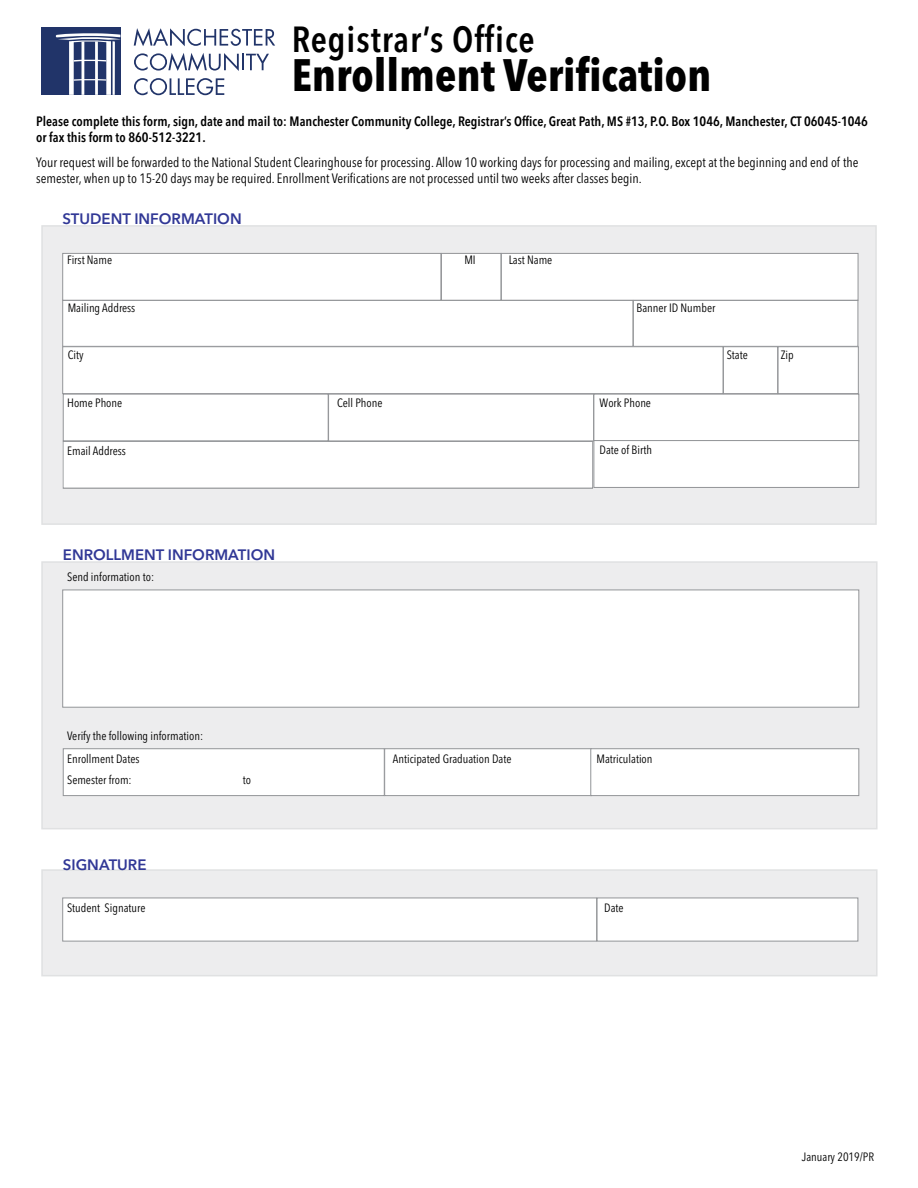
<style>
.page{position:relative;width:918px;height:1188px;background:#fff}
.page>*{position:absolute;margin:0;border:0;box-sizing:border-box;transform-origin:0 0}
.t1{font:700 condensed 45px "Avenir Next LT Pro";color:#000}
.t2{font:600 condensed 36px "Avenir Next LT Pro";letter-spacing:.025em;color:#000}
.t3{font:600 15px "Avenir Next LT Pro";color:#313896}
.t4{font:condensed 13.5px/16.2px "Avenir Next LT Pro";color:#000}
.t5{font:600 condensed 13.5px/16.2px "Avenir Next LT Pro";color:#000}
.t6{font:condensed 12px/21px "Avenir Next LT Pro";color:#000}
</style>
<div class="page">
<div style="left:41px;top:225px;width:836px;height:300px;background:#ededee"></div>
<svg style="left:41px;top:561px;width:837px;height:416px"></svg>
<div style="left:63px;top:394px;width:265px;height:47px;background:#fff;border:1px solid #939598"></div>
<div style="left:63px;top:441px;width:530px;height:47px;background:#fff;border:1px solid #939598"></div>
<div style="left:328px;top:394px;width:266px;height:47px;background:#fff;border:1px solid #939598"></div>
<div style="left:594px;top:394px;width:265px;height:47px;background:#fff;border:1px solid #939598"></div>
<div style="left:501px;top:253px;width:357px;height:47px;background:#fff;border:1px solid #939598"></div>
<div style="left:441px;top:253px;width:60px;height:47px;background:#fff;border:1px solid #939598"></div>
<div style="left:633px;top:300px;width:225px;height:47px;background:#fff;border:1px solid #939598"></div>
<div style="left:63px;top:253px;width:378px;height:47px;background:#fff;border:1px solid #939598"></div>
<div style="left:63px;top:300px;width:570px;height:47px;background:#fff;border:1px solid #939598"></div>
<div style="left:63px;top:347px;width:660px;height:47px;background:#fff;border:1px solid #939598"></div>
<div style="left:778px;top:347px;width:81px;height:47px;background:#fff;border:1px solid #939598"></div>
<div style="left:723px;top:347px;width:55px;height:47px;background:#fff;border:1px solid #939598"></div>
<div style="left:594px;top:440px;width:265px;height:48px;background:#fff;border:1px solid #939598"></div>
<div style="left:63px;top:749px;width:321px;height:47px;background:#fff;border:1px solid #939598"></div>
<div style="left:384px;top:749px;width:208px;height:47px;background:#fff;border:1px solid #939598"></div>
<div style="left:591px;top:749px;width:268px;height:47px;background:#fff;border:1px solid #939598"></div>
<svg style="left:134px;top:28px;width:141px;height:18px"></svg>
<svg style="left:134px;top:53px;width:135px;height:18px"></svg>
<svg style="left:134px;top:78px;width:90px;height:17px"></svg>
<div style="left:41px;top:28px;width:79px;height:67px;background:#213469"></div>
<svg style="left:56px;top:33px;width:64px;height:62px"></svg>
<hr style="left:113px;top:41px;width:2px;height:54px;background:#fff">
<h1 class="t2" style="left:292px;top:18px;width:244px">Registrar’s Office</h1>
<h1 class="t1" style="left:292px;top:48px;width:421px">Enrollment Verifcation</h1>
<p class="t5" style="left:36px;top:113px;width:833px">Please complete this form, sign, date and mail to: Manchester Community College, Registrar’s Offce, Great Path, MS #13, P.O. Box 1046, Manchester, CT 06045-1046 or fax this form to 860-512-3221.</p>
<p class="t4" style="left:36px;top:154px;width:824px">Your request will be forwarded to the National Student Clearinghouse for processing. Allow 10 working days for processing and mailing, except at the beginning and end of the semester, when up to 15-20 days may be required. Enrollment Verifcations are not processed until two weeks after classes begin.</p>
<h2 class="t3" style="left:63px;top:210px;width:181px">STUDENT INFORMATION</h2>
<p class="t6" style="left:67px;top:249px;width:46px">First Name</p>
<p class="t6" style="left:464px;top:249px;width:13px">MI</p>
<p class="t6" style="left:509px;top:249px;width:45px">Last Name</p>
<p class="t6" style="left:68px;top:297px;width:69px">Mailing Address</p>
<p class="t6" style="left:637px;top:297px;width:80px">Banner ID Number</p>
<p class="t6" style="left:68px;top:344px;width:17px">City</p>
<p class="t6" style="left:727px;top:344px;width:23px">State</p>
<p class="t6" style="left:781px;top:344px;width:14px">Zip</p>
<p class="t6" style="left:67px;top:393px;width:57px">Home Phone</p>
<p class="t6" style="left:337px;top:393px;width:47px">Cell Phone</p>
<p class="t6" style="left:600px;top:393px;width:53px">Work Phone</p>
<p class="t6" style="left:67px;top:440px;width:60px">Email Address</p>
<p class="t6" style="left:600px;top:439px;width:54px">Date of Birth</p>
<h2 class="t3" style="left:63px;top:545px;width:214px">ENROLLMENT INFORMATION</h2>
<p class="t6" style="left:67px;top:566px;width:89px">Send information to:</p>
<p class="t6" style="left:67px;top:725px;width:138px">Verify the following information:</p>
<p class="t6" style="left:67px;top:749px;width:74px">Enrollment Dates<br>Semester from:</p>
<p class="t6" style="left:243px;top:770px;width:10px">to</p>
<p class="t6" style="left:393px;top:749px;width:120px">Anticipated Graduation Date</p>
<p class="t6" style="left:596px;top:748px;width:58px">Matriculation</p>
<p class="t3" style="left:63px;top:855px;width:85px">SIGNATURE</p>
<p class="t6" style="left:67px;top:897px;width:80px">Student Signature</p>
<p class="t6" style="left:604px;top:897px;width:21px">Date</p>
<p class="t6" style="left:802px;top:1146px;width:74px">January 2019/PR</p>
</div>
